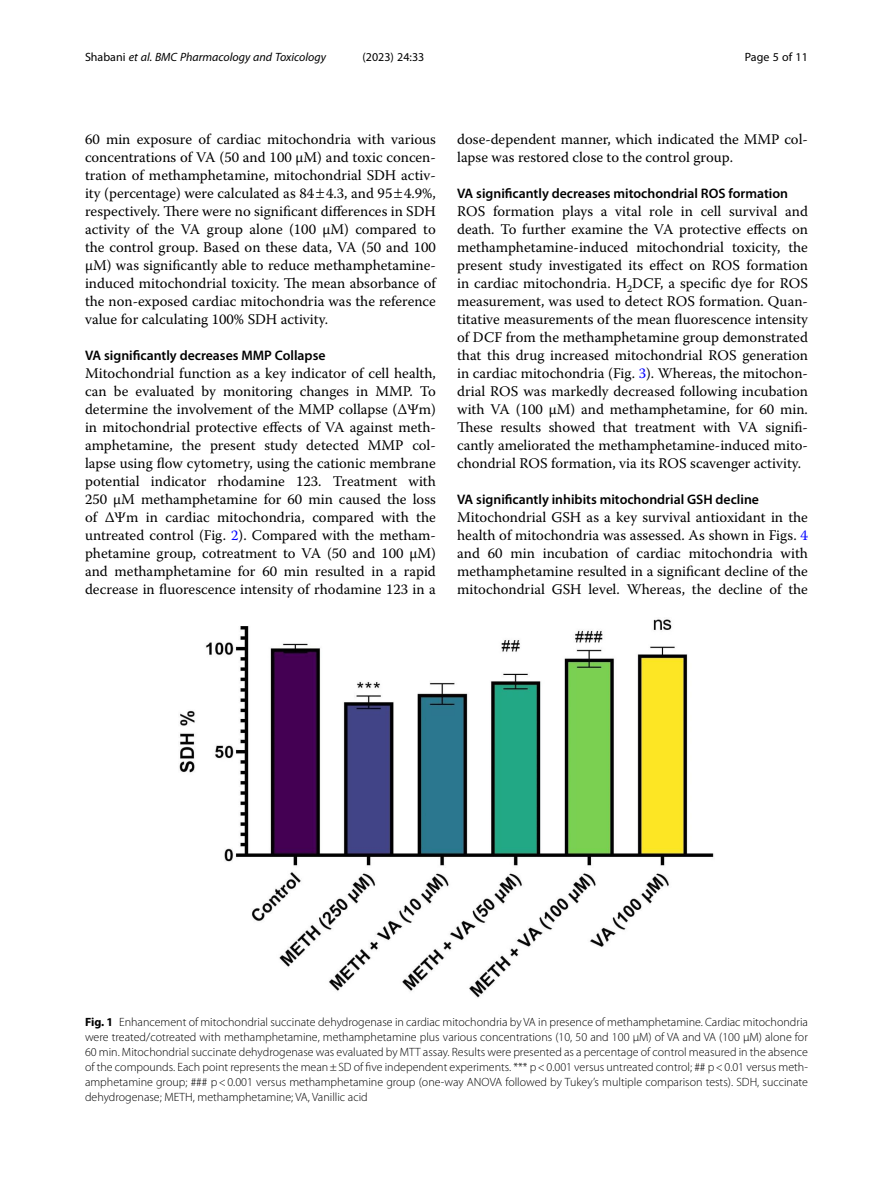
<style>
.page{position:relative;width:893px;height:1191px;background:#fff}
.page>*{position:absolute;margin:0;border:0;box-sizing:border-box;transform-origin:0 0}
.Body_Text{font:14.7px/18px "Warnock Pro";color:#000;text-align:justify}
.Head_2{font:600 13.8px "Myriad Pro";color:#000}
.Figure_Caption{font:300 12px/15px "Myriad Pro";color:#000;text-align:justify}
.t1{font:italic 12px "Myriad Pro";color:#000}
.t2{font:12px "Myriad Pro";color:#000}
.s1{font-style:normal}
.s2{color:#00f}
.s3{font-weight:700}
</style>
<div class="page">
<img style="left:179px;top:619px;width:535px;height:379px">
<p class="t1" style="left:85px;top:50px;width:243px"><span class="s1">Shabani</span> et al. BMC Pharmacology and Toxicology</p>
<p class="t2" style="left:363px;top:50px;width:63px">(2023) 24:33</p>
<p class="t2" style="left:745px;top:50px;width:65px">Page 5 of 11</p>
<p class="Body_Text" style="left:85px;top:130px;width:352px">60 min exposure of cardiac mitochondria with various concentrations of VA (50 and 100 µM) and toxic concen&shy;tration of methamphetamine, mitochondrial SDH activ&shy;ity (percentage) were calculated as 84 4.3, and 95 4.9%, respectively. There were no significant differences in SDH activity of the VA group alone (100 µM) compared to the control group. Based on these data, VA (50 and 100 µM) was significantly able to reduce methamphetamine&shy;induced mitochondrial toxicity. The mean absorbance of the non-exposed cardiac mitochondria was the reference value for calculating 100% SDH activity.</p>
<p class="Head_2" style="left:85px;top:347px;width:242px">VA significantly decreases MMP Collapse</p>
<p class="Body_Text" style="left:85px;top:364px;width:352px">Mitochondrial function as a key indicator of cell health, can be evaluated by monitoring changes in MMP. To determine the involvement of the MMP collapse (ΔΨm) in mitochondrial protective effects of VA against meth&shy;amphetamine, the present study detected MMP col&shy;lapse using flow cytometry, using the cationic membrane potential indicator rhodamine 123. Treatment with 250 µM methamphetamine for 60 min caused the loss of ΔΨm in cardiac mitochondria, compared with the untreated control (Fig. <span class="s2">2</span>). Compared with the metham&shy;phetamine group, cotreatment to VA (50 and 100 µM) and methamphetamine for 60 min resulted in a rapid decrease in fluorescence intensity of rhodamine 123 in a</p>
<p class="Body_Text" style="left:457px;top:130px;width:352px">dose-dependent manner, which indicated the MMP col&shy;lapse was restored close to the control group.</p>
<p class="Head_2" style="left:457px;top:185px;width:333px">VA significantly decreases mitochondrial ROS formation</p>
<p class="Body_Text" style="left:457px;top:202px;width:352px">ROS formation plays a vital role in cell survival and death. To further examine the VA protective effects on methamphetamine-induced mitochondrial toxicity, the present study investigated its effect on ROS formation in cardiac mitochondria. H<sub>2</sub>DCF, a specific dye for ROS measurement, was used to detect ROS formation. Quan&shy;titative measurements of the mean fluorescence intensity of DCF from the methamphetamine group demonstrated that this drug increased mitochondrial ROS generation in cardiac mitochondria (Fig. <span class="s2">3</span>). Whereas, the mitochon&shy;drial ROS was markedly decreased following incubation with VA (100 µM) and methamphetamine, for 60 min.<br>These results showed that treatment with VA signifi&shy;cantly ameliorated the methamphetamine-induced mito&shy;chondrial ROS formation, via its ROS scavenger activity.</p>
<p class="Head_2" style="left:457px;top:491px;width:303px">VA significantly inhibits mitochondrial GSH decline</p>
<p class="Body_Text" style="left:457px;top:508px;width:352px">Mitochondrial GSH as a key survival antioxidant in the health of mitochondria was assessed. As shown in Figs. <span class="s2">4 </span>and 60 min incubation of cardiac mitochondria with methamphetamine resulted in a significant decline of the mitochondrial GSH level. Whereas, the decline of the</p>
<p class="Figure_Caption" style="left:85px;top:1014px;width:724px"><span class="s3">Fig. 1</span> Enhancement of mitochondrial succinate dehydrogenase in cardiac mitochondria by VA in presence of methamphetamine. Cardiac mitochondria were treated/cotreated with methamphetamine, methamphetamine plus various concentrations (10, 50 and 100 µM) of VA and VA (100 µM) alone for 60 min. Mitochondrial succinate dehydrogenase was evaluated by MTT assay. Results were presented as a percentage of control measured in the absence of the compounds. Each point represents the mean±SD of five independent experiments. *** p&lt;0.001 versus untreated control; ## p&lt;0.01 versus meth&shy;amphetamine group; ### p&lt;0.001 versus methamphetamine group (one-way ANOVA followed by Tukey’s multiple comparison tests). SDH, succinate dehydrogenase; METH, methamphetamine; VA, Vanillic acid</p>
</div>
